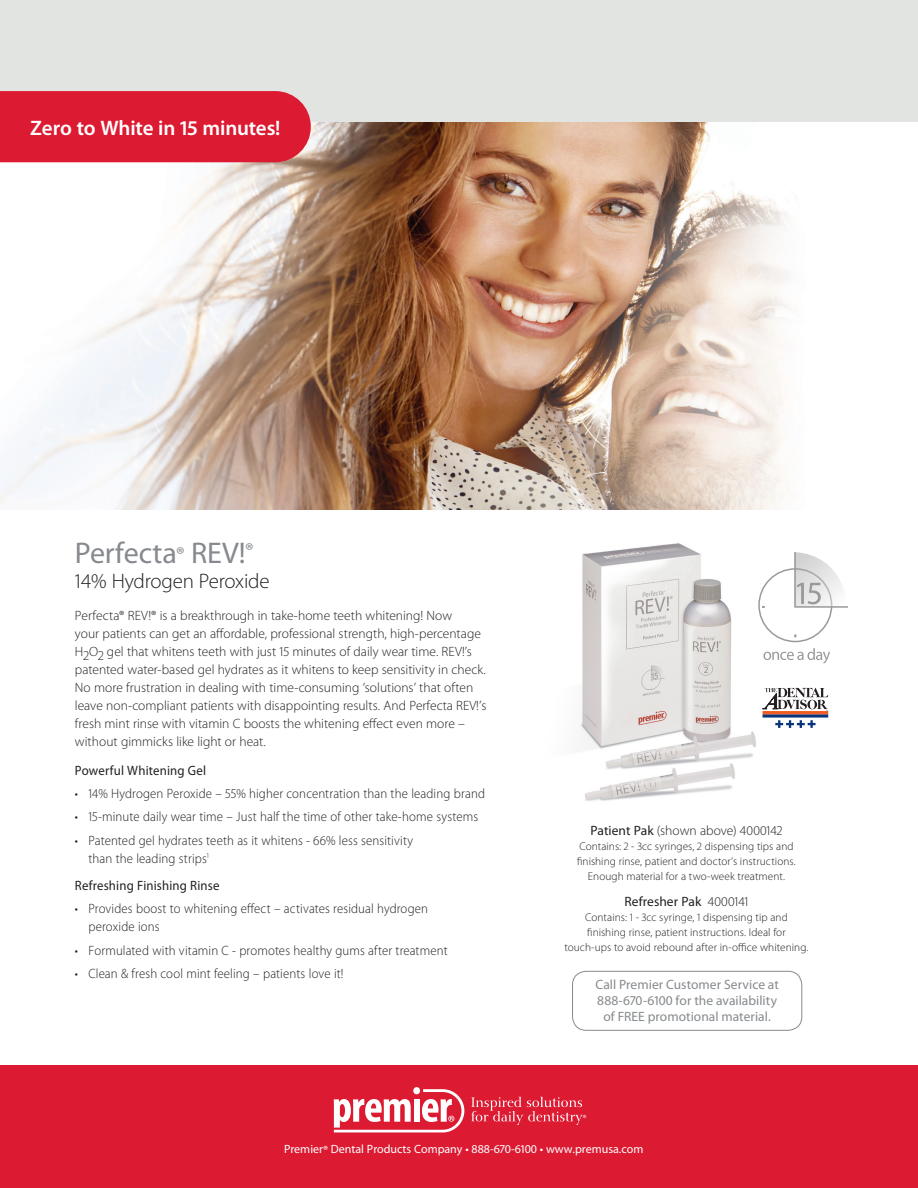
<style>
.page{position:relative;width:918px;height:1188px;background:#fff}
.page>*{position:absolute;margin:0;border:0;box-sizing:border-box;transform-origin:0 0}
.t1{font:30px "Myriad Pro";color:#868a8e}
.t2{font:600 21px "Myriad Pro";letter-spacing:-.01em;color:#fff}
.t3{font:300 21px "Myriad Pro";letter-spacing:-.015em;color:#231f20}
.t4{font:300 13.5px/18px "Myriad Pro";letter-spacing:.005em;color:#231f20}
.t5{font:300 13.5px/18.3px "Myriad Pro";letter-spacing:.005em;color:#231f20;scale:.95 1}
.t6{font:13.5px/16.2px "Myriad Pro";letter-spacing:.005em;color:#868a8e;text-align:center}
.Bulleted_List{font:13.5px "Myriad Pro";letter-spacing:.01em;color:#231f20;scale:.95 1}
.Bulleted_List-2{font:13.5px "Myriad Pro";letter-spacing:.01em;color:#231f20}
.t7{font:12px "Myriad Pro";color:#fff}
.t8{font:300 11.25px/15px "Myriad Pro";letter-spacing:.005em;color:#231f20;text-align:center}
.s1{font-size:20.25px}
.s2{font-weight:400}
.s3{font-weight:300}
</style>
<div class="page">
<img style="left:0;top:122px;width:789px;height:388px">
<div style="left:0;top:0;width:918px;height:122px;background:#e2e4e2"></div>
<div style="left:0;top:91px;width:311px;height:71px;background:#dc1a32"></div>
<div style="left:0;top:1066px;width:918px;height:122px;background:#dc1a32"></div>
<svg style="left:334px;top:1089px;width:130px;height:43px"></svg>
<svg style="left:471px;top:1097px;width:115px;height:28px"></svg>
<div style="left:572px;top:971px;width:230px;height:60px;border:1px solid #868a8e;border-radius:14px"></div>
<img style="left:581px;top:543px;width:198px;height:258px">
<svg style="left:761px;top:686px;width:68px;height:48px"></svg>
<hr style="left:763px;top:715px;width:65px;height:2px;background:#08347b">
<div style="left:763px;top:711px;width:65px;height:3px;background:#f15921;border:1px solid #f15921"></div>
<svg style="left:763px;top:688px;width:65px;height:23px"></svg>
<svg style="left:775px;top:720px;width:41px;height:8px"></svg>
<svg style="left:763px;top:648px;width:67px;height:16px"></svg>
<div style="left:758px;top:568px;width:74px;height:74px;border:2px solid #99989b;border-radius:50%"></div>
<svg style="left:794px;top:552px;width:54px;height:56px"></svg>
<p class="t2" style="left:30px;top:116px;width:252px">Zero to White in 15 minutes!</p>
<p class="t1" style="left:75px;top:536px;width:180px">Perfecta<span class="s1">®</span> REV!<sup>®</sup></p>
<p class="t3" style="left:75px;top:569px;width:196px">14% Hydrogen Peroxide</p>
<p class="t4" style="left:75px;top:606px;width:413px">Perfecta® REV!® is a breakthrough in take-home teeth whitening! Now<br>your patients can get an affordable, professional strength, high-percentage H2O2 gel that whitens teeth with just 15 minutes of daily wear time. REV!’s patented water-based gel hydrates as it whitens to keep sensitivity in check.<br>No more frustration in dealing with time-consuming ‘solutions’ that often leave non-compliant patients with disappointing results. And Perfecta REV!’s fresh mint rinse with vitamin C boosts the whitening effect even more – without gimmicks like light or heat.</p>
<p class="Bulleted_List" style="left:75px;top:763px;width:140px">Powerful Whitening Gel</p>
<p class="t5" style="left:75px;top:785px;width:433px">• 14% Hydrogen Peroxide – 55% higher concentration than the leading brand</p>
<p class="t5" style="left:75px;top:808px;width:426px">• 15-minute daily wear time – Just half the time of other take-home systems</p>
<p class="t5" style="left:88px;top:831px;width:343px;text-indent:-14px">• Patented gel hydrates teeth as it whitens - 66% less sensitivity than the leading strips<sup>1</sup></p>
<p class="Bulleted_List" style="left:75px;top:878px;width:154px">Refreshing Finishing Rinse</p>
<p class="t5" style="left:88px;top:900px;width:359px;text-indent:-14px">• Provides boost to whitening effect – activates residual hydrogen peroxide ions</p>
<p class="t5" style="left:75px;top:941px;width:394px">• Formulated with vitamin C - promotes healthy gums after treatment</p>
<p class="t5" style="left:75px;top:965px;width:284px">• Clean &amp; fresh cool mint feeling – patients love it!</p>
<p class="t4" style="left:590px;top:822px;width:193px"><span class="s2">Patient Pak</span> (shown above) 4000142</p>
<p class="t8" style="left:577px;top:839px;width:220px">Contains: 2 - 3cc syringes, 2 dispensing tips and finishing rinse, patient and doctor’s instructions.<br>Enough material for a two-week treatment.</p>
<p class="Bulleted_List-2" style="left:624px;top:894px;width:126px">Refresher Pak <span class="s3">4000141</span></p>
<p class="t8" style="left:564px;top:910px;width:246px">Contains: 1 - 3cc syringe, 1 dispensing tip and finishing rinse, patient instructions. Ideal for touch-ups to avoid rebound after in-office whitening.</p>
<p class="t6" style="left:595px;top:977px;width:185px">Call Premier Customer Service at<br>888-670-6100 for the availability of FREE promotional material.</p>
<p class="t7" style="left:284px;top:1142px;width:361px">Premier® Dental Products Company • 888-670-6100 • www.premusa.com</p>
</div>
